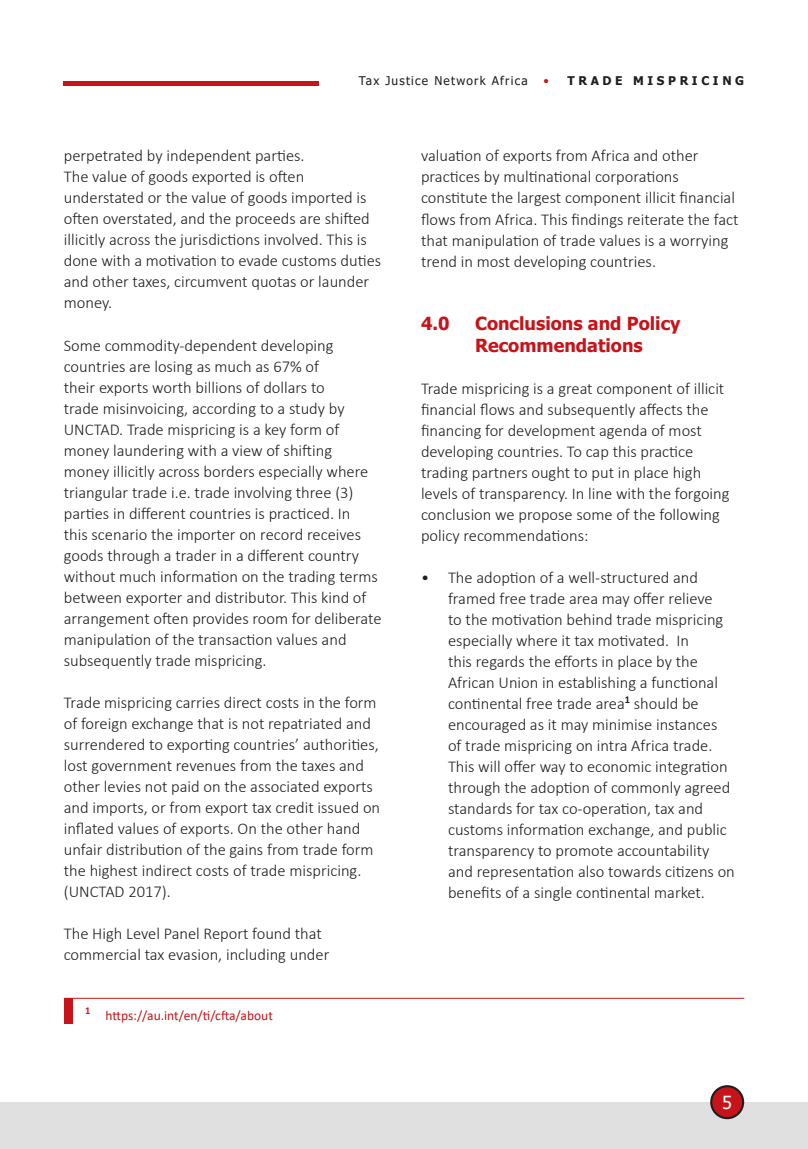
<style>
.page{position:relative;width:808px;height:1149px;background:#fff}
.page>*{position:absolute;margin:0;border:0;box-sizing:border-box;transform-origin:0 0}
.t1{font:700 18px/21.6px "Tahoma";color:#c7141a}
.t2{font:18px "Tahoma";color:#fff}
.t3{font:300 16.5px/21px "Calibri";color:#1e1f1f}
.t4{font:13.5px "Calibri";color:#c7141a}
.t5{font:12px "Tahoma";letter-spacing:.1em;color:#1e1f1f}
.t6{font:700 12px "Tahoma";letter-spacing:.3em;color:#1e1f1f}
.s1{font-weight:400;color:#c7141a}
</style>
<div class="page">
<div style="left:0;top:1101px;width:808px;height:47px;background:#e1e0e1"></div>
<svg style="left:710px;top:1084px;width:34px;height:34px"></svg>
<div style="left:712px;top:1086px;width:30px;height:30px;background:#c7141a;border-radius:50%"></div>
<hr style="left:64px;top:81px;width:255px;height:4px;background:#c7141a">
<div style="left:64px;top:997px;width:8px;height:26px;background:#c7141a"></div>
<hr style="left:64px;top:997px;width:680px;height:1px;background:#c7141a">
<p class="t5" style="left:359px;top:72px;width:170px">Tax Justice Network Africa</p>
<p class="t6" style="left:544px;top:72px;width:202px"><span class="s1">•</span> TRADE MISPRICING</p>
<p class="t3" style="left:64px;top:145px;width:319px">perpetrated by independent parties.<br>The value of goods exported is often understated or the value of goods imported is often overstated, and the proceeds are shifted illicitly across the jurisdictions involved. This is done with a motivation to evade customs duties and other taxes, circumvent quotas or launder money.</p>
<p class="t3" style="left:64px;top:334px;width:319px">Some commodity-dependent developing countries are losing as much as 67% of<br>their exports worth billions of dollars to<br>trade misinvoicing, according to a study by UNCTAD. Trade mispricing is a key form of money laundering with a view of shifting money illicitly across borders especially where triangular trade i.e. trade involving three (3) parties in different countries is practiced. In<br>this scenario the importer on record receives goods through a trader in a different country without much information on the trading terms between exporter and distributor. This kind of arrangement often provides room for deliberate manipulation of the transaction values and subsequently trade mispricing.</p>
<p class="t3" style="left:64px;top:691px;width:318px">Trade mispricing carries direct costs in the form of foreign exchange that is not repatriated and surrendered to exporting countries’ authorities, lost government revenues from the taxes and other levies not paid on the associated exports and imports, or from export tax credit issued on inflated values of exports. On the other hand unfair distribution of the gains from trade form the highest indirect costs of trade mispricing. (UNCTAD 2017).</p>
<p class="t3" style="left:64px;top:922px;width:267px">The High Level Panel Report found that commercial tax evasion, including under</p>
<p class="t4" style="left:85px;top:1005px;width:189px"><sup>1</sup> https://au.int/en/ti/cfta/about</p>
<p class="t3" style="left:421px;top:145px;width:319px">valuation of exports from Africa and other practices by multinational corporations constitute the largest component illicit financial flows from Africa. This findings reiterate the fact that manipulation of trade values is a worrying trend in most developing countries.</p>
<p class="t1" style="left:421px;top:313px;width:30px">4.0</p>
<p class="t1" style="left:475px;top:313px;width:207px">Conclusions and Policy<br>Recommendations</p>
<p class="t3" style="left:421px;top:377px;width:310px">Trade mispricing is a great component of illicit financial flows and subsequently affects the financing for development agenda of most developing countries. To cap this practice trading partners ought to put in place high levels of transparency. In line with the forgoing conclusion we propose some of the following policy recommendations:</p>
<p class="t3" style="left:448px;top:566px;width:288px;text-indent:-27px">• The adoption of a well-structured and framed free trade area may offer relieve<br>to the motivation behind trade mispricing especially where it tax motivated. In<br>this regards the efforts in place by the African Union in establishing a functional continental free trade area<sup>1</sup> should be encouraged as it may minimise instances of trade mispricing on intra Africa trade.<br>This will offer way to economic integration through the adoption of commonly agreed standards for tax co-operation, tax and customs information exchange, and public transparency to promote accountability and representation also towards citizens on benefits of a single continental market.</p>
<p class="t2" style="left:722px;top:1089px;width:11px">5</p>
</div>
